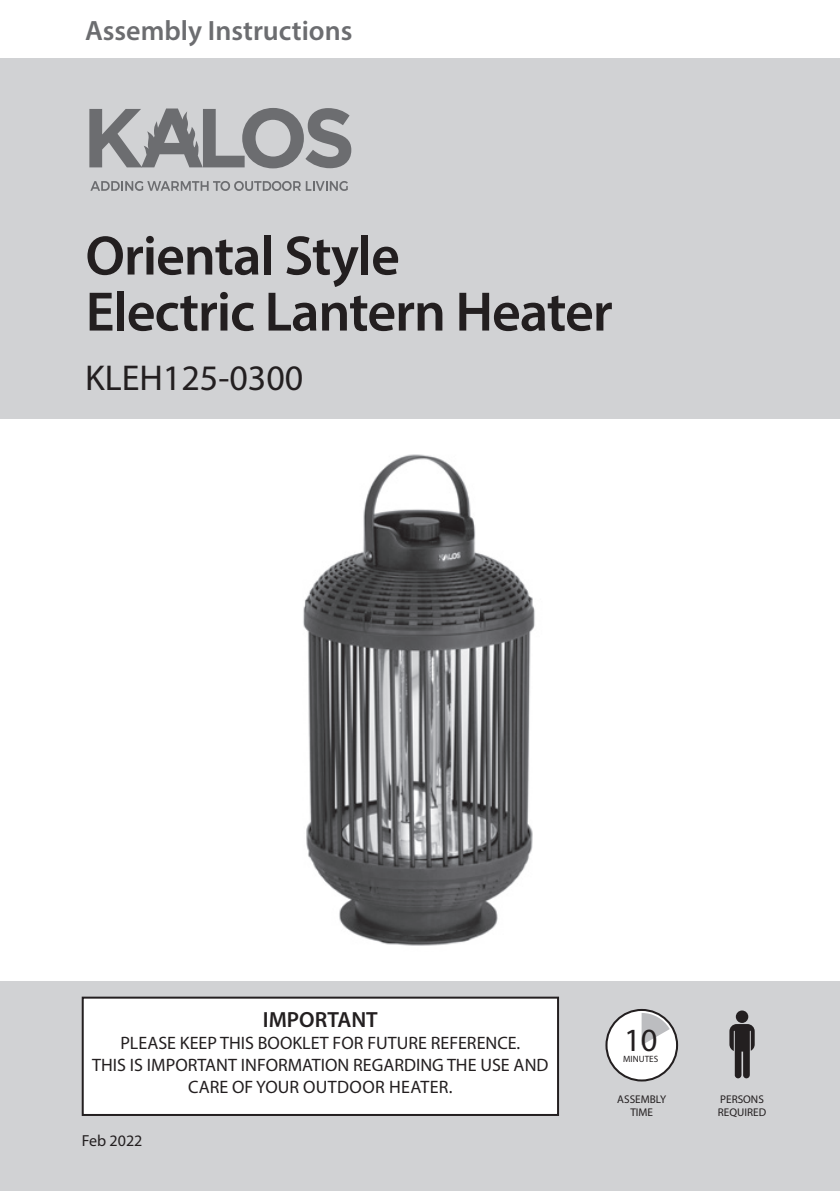
<style>
.page{position:relative;width:840px;height:1191px;background:#fff}
.page>*{position:absolute;margin:0;border:0;box-sizing:border-box;transform-origin:0 0}
.t1{font:600 56px/56px "Myriad Pro";letter-spacing:-.02em;color:#231f20}
.t2{font:36px "Myriad Pro";color:#231f20}
.t3{font:32.4px "Myriad Pro";color:#231f20}
.t4{font:600 28px "Myriad Pro";color:#6c6d70}
.t5{font:600 22px "Myriad Pro";color:#231f20}
.t6{font:18px/22px "Myriad Pro";color:#231f20;text-align:center}
.t7{font:16px "Myriad Pro";color:#231f20}
.t8{font:11.2px/13.4px "Myriad Pro";color:#231f20;text-align:center}
.t9{font:9.2px "Myriad Pro";color:#231f20}
</style>
<div class="page">
<div style="left:0;top:981px;width:839px;height:210px;background:#d1d2d4"></div>
<div style="left:83px;top:997px;width:474px;height:118px;background:#fff"></div>
<div style="left:82px;top:996px;width:476px;height:120px;border:2px solid #231f20"></div>
<div style="left:735px;top:1010px;width:12px;height:13px;background:#231f20;border-radius:50%"></div>
<svg style="left:729px;top:1024px;width:25px;height:54px"></svg>
<div style="left:0;top:4px;width:839px;height:414px;background:#d1d2d4"></div>
<div style="left:0;top:0;width:839px;height:58px;background:#fff"></div>
<svg style="left:90px;top:181px;width:257px;height:10px"></svg>
<svg style="left:89px;top:108px;width:262px;height:60px"></svg>
<img style="left:303px;top:454px;width:232px;height:492px">
<div style="left:606px;top:1010px;width:70px;height:70px;background:#fff;border-radius:50%"></div>
<div style="left:605px;top:1009px;width:72px;height:72px;border:2px solid #231f20;border-radius:50%"></div>
<svg style="left:641px;top:1013px;width:28px;height:32px"></svg>
<h3 class="t4" style="left:85px;top:13px;width:269px">Assembly Instructions</h3>
<h1 class="t1" style="left:85px;top:226px;width:528px">Oriental Style<br>Electric Lantern Heater</h1>
<h2 class="t2" style="left:85px;top:356px;width:220px">KLEH125-0300</h2>
<p class="t5" style="left:263px;top:1005px;width:116px">IMPORTANT</p>
<p class="t6" style="left:92px;top:1031px;width:457px">PLEASE KEEP THIS BOOKLET FOR FUTURE REFERENCE.<br>THIS IS IMPORTANT INFORMATION REGARDING THE USE AND<br>CARE OF YOUR OUTDOOR HEATER.</p>
<h3 class="t3" style="left:623px;top:1020px;width:35px">10</h3>
<p class="t9" style="left:623px;top:1053px;width:36px">MINUTES</p>
<p class="t8" style="left:617px;top:1092px;width:50px">ASSEMBLY<br>TIME</p>
<p class="t8" style="left:717px;top:1092px;width:50px;text-align:left">PERSONS<br>REQUIRED</p>
<p class="t7" style="left:82px;top:1131px;width:62px">Feb 2022</p>
</div>
